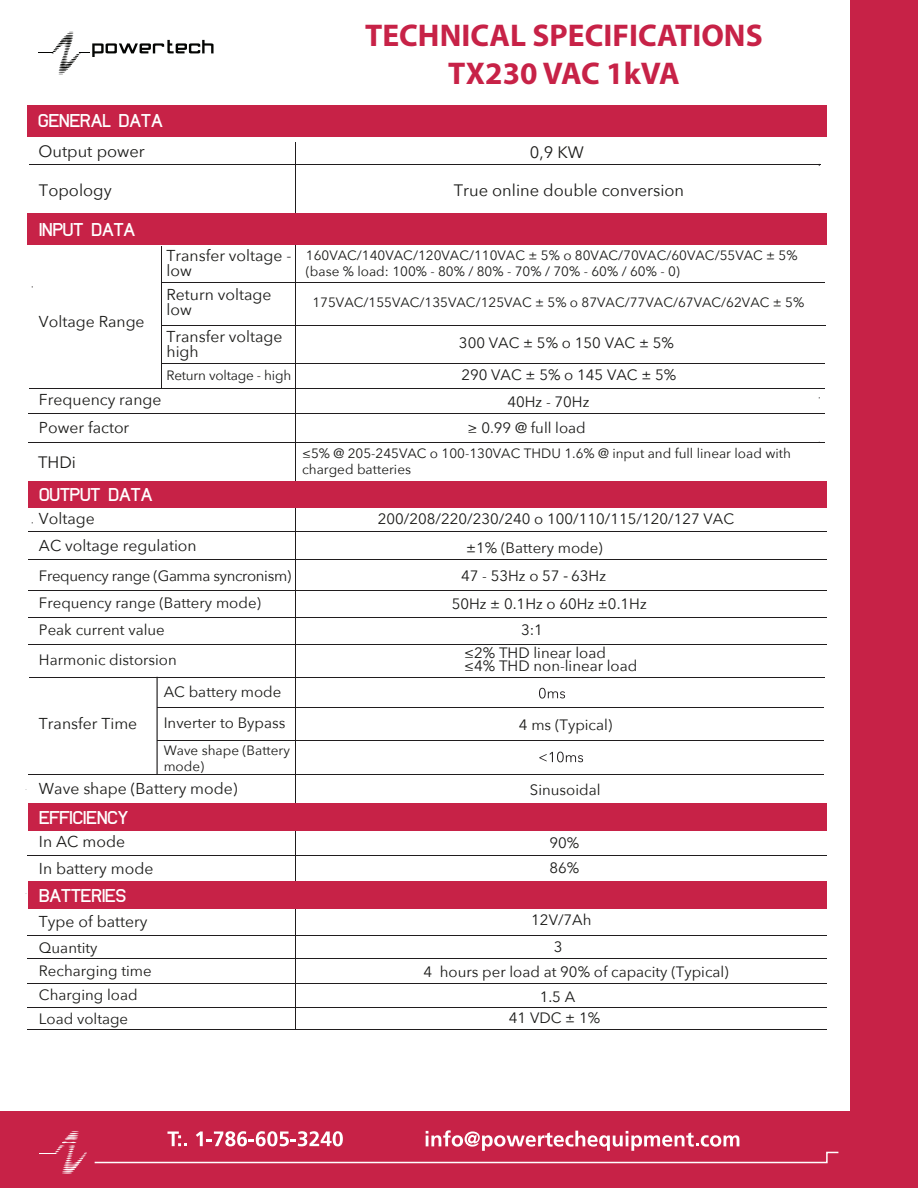
<style>
.page{position:relative;width:918px;height:1188px;background:#fff}
.page>*{position:absolute;margin:0;border:0;box-sizing:border-box;transform-origin:0 0}
.t1{font:700 31.5px/37.8px "Myriad Pro";color:#c72247;text-align:center}
.t2{font:16.5px "Avenir Next";color:#1a1a18}
.t3{font:700 16.2px "New Media";color:#fff}
.t4{font:15.75px/15px "Avenir Next";color:#1a1a18}
.t5{font:15px/27px "Avenir Next";color:#1a1a18}
.t6{font:13.5px/16.2px "Avenir Next";color:#1a1a18}
.s1{font-family:"Myriad Pro"}
</style>
<div class="page">
<hr style="left:295px;top:142px;width:1px;height:888px;background:#201d1e">
<hr style="left:29px;top:532px;width:798px;height:1px;background:#201d1e">
<hr style="left:29px;top:559px;width:798px;height:1px;background:#201d1e">
<hr style="left:29px;top:590px;width:798px;height:1px;background:#201d1e">
<hr style="left:29px;top:617px;width:798px;height:1px;background:#201d1e">
<hr style="left:29px;top:644px;width:798px;height:1px;background:#201d1e">
<hr style="left:29px;top:677px;width:132px;height:1px;background:#201d1e">
<hr style="left:96px;top:677px;width:729px;height:1px;background:#201d1e">
<hr style="left:158px;top:708px;width:666px;height:1px;background:#201d1e">
<hr style="left:157px;top:740px;width:667px;height:1px;background:#201d1e">
<hr style="left:29px;top:774px;width:795px;height:1px;background:#201d1e">
<svg style="left:539px;top:688px;width:26px;height:11px"></svg>
<svg style="left:539px;top:752px;width:44px;height:10px"></svg>
<hr style="left:157px;top:677px;width:1px;height:98px;background:#201d1e">
<div style="left:28px;top:804px;width:799px;height:27px;background:#c72247"></div>
<div style="left:28px;top:881px;width:799px;height:28px;background:#c72247"></div>
<hr style="left:28px;top:855px;width:799px;height:1px;background:#201d1e">
<hr style="left:28px;top:935px;width:799px;height:1px;background:#201d1e">
<hr style="left:28px;top:983px;width:799px;height:1px;background:#201d1e">
<hr style="left:28px;top:958px;width:799px;height:1px;background:#201d1e">
<hr style="left:28px;top:1007px;width:799px;height:1px;background:#201d1e">
<hr style="left:28px;top:1029px;width:799px;height:1px;background:#201d1e">
<div style="left:28px;top:213px;width:799px;height:32px;background:#c72247"></div>
<div style="left:28px;top:105px;width:799px;height:32px;background:#c72247"></div>
<div style="left:28px;top:481px;width:799px;height:26px;background:#c72247"></div>
<div style="left:850px;top:0;width:68px;height:1188px;background:#c72247"></div>
<hr style="left:29px;top:164px;width:132px;height:1px;background:#201d1e">
<hr style="left:162px;top:164px;width:133px;height:1px;background:#201d1e">
<hr style="left:296px;top:164px;width:525px;height:1px;background:#201d1e">
<hr style="left:162px;top:282px;width:663px;height:1px;background:#201d1e">
<hr style="left:162px;top:325px;width:663px;height:1px;background:#201d1e">
<hr style="left:162px;top:363px;width:663px;height:1px;background:#201d1e">
<hr style="left:161px;top:247px;width:1px;height:142px;background:#201d1e">
<hr style="left:29px;top:388px;width:796px;height:1px;background:#201d1e">
<hr style="left:28px;top:413px;width:796px;height:1px;background:#201d1e">
<hr style="left:28px;top:442px;width:796px;height:1px;background:#201d1e">
<div style="left:0;top:1111px;width:918px;height:77px;background:#c72247"></div>
<svg style="left:39px;top:1131px;width:48px;height:43px"></svg>
<svg style="left:94px;top:1130px;width:745px;height:34px"></svg>
<svg style="left:38px;top:32px;width:176px;height:43px"></svg>
<h1 class="t1" style="left:365px;top:15px;width:399px">TECHNICAL SPECIFICATIONS<br>TX230 VAC 1kVA</h1>
<p class="t3" style="left:38px;top:109px;width:126px">GENERAL DATA</p>
<p class="t2" style="left:38px;top:141px;width:108px">Output power</p>
<p class="t2" style="left:103px;top:181px;width:14px">ía</p>
<p class="t2" style="left:39px;top:181px;width:74px">Topology</p>
<p class="t3" style="left:39px;top:218px;width:98px">INPUT DATA</p>
<p class="t4" style="left:39px;top:314px;width:107px">Voltage Range</p>
<p class="t4" style="left:166px;top:248px;width:127px">Transfer voltage - low</p>
<p class="t4" style="left:166px;top:287px;width:106px">Return voltage low</p>
<p class="t4" style="left:166px;top:330px;width:118px">Transfer voltage high</p>
<p class="t6" style="left:166px;top:367px;width:126px">Return voltage - high</p>
<p class="t4" style="left:39px;top:385px;width:124px;line-height:28.5px">Frequency range<br>Power factor</p>
<p class="t2" style="left:38px;top:452px;width:39px">THDi</p>
<p class="t3" style="left:39px;top:483px;width:115px">OUTPUT DATA</p>
<p class="t4" style="left:39px;top:511px;width:57px">Voltage</p>
<p class="t4" style="left:39px;top:538px;width:159px">AC voltage regulation</p>
<p class="t5" style="left:39px;top:562px;width:254px">Frequency range (Gamma syncronism)<br>Frequency range (Battery mode)<br>Peak current value</p>
<p class="t5" style="left:39px;top:646px;width:139px">Harmonic distorsion</p>
<p class="t4" style="left:39px;top:716px;width:100px">Transfer Time</p>
<p class="t5" style="left:164px;top:676px;width:123px;line-height:30.8px">AC battery mode<br>Inverter to Bypass</p>
<p class="t6" style="left:164px;top:742px;width:128px">Wave shape (Battery mode)</p>
<p class="t2" style="left:530px;top:142px;width:55px">0,9 KW</p>
<p class="t2" style="left:454px;top:181px;width:232px">True online double conversion</p>
<p class="t6" style="left:306px;top:247px;width:493px">160VAC/140VAC/120VAC/110VAC ± 5% o 80VAC/70VAC/60VAC/55VAC ± 5% (base % load: 100% - 80% / 80% - 70% / 70% - 60% / 60% - 0)</p>
<p class="t6" style="left:312px;top:295px;width:493px">175VAC/155VAC/135VAC/125VAC ± 5% o 87VAC/77VAC/67VAC/62VAC ± 5%</p>
<p class="t5" style="left:459px;top:327px;width:219px;line-height:32px">300 VAC ± 5% o 150 VAC ± 5%<br>290 VAC ± 5% o 145 VAC ± 5%</p>
<p class="t5" style="left:468px;top:389px;width:123px;line-height:26.1px;text-align:right">40Hz - 70Hz<br>≥ 0.99 @ full load</p>
<p class="t6" style="left:302px;top:445px;width:490px">≤5% @ 205-245VAC o 100-130VAC THDU 1.6% @ input and full linear load with charged batteries</p>
<p class="t5" style="left:466px;top:503px;width:269px;line-height:29.7px;text-indent:-88px">200/208/220/230/240 o 100/110/115/120/127 VAC ±1% (Battery mode)</p>
<p class="t5" style="left:452px;top:561px;width:196px;line-height:28.5px;text-indent:9px">47 - 53Hz o 57 <span class="s1">-</span> 63Hz<br>50Hz ± 0.1Hz o 60Hz ±0.1Hz</p>
<p class="t5" style="left:464px;top:646px;width:175px;line-height:13.5px">≤2% THD linear load ≤4% THD non-linear load</p>
<p class="t5" style="left:521px;top:616px;width:23px">3:1</p>
<p class="t5" style="left:519px;top:711px;width:95px">4 ms (Typical)</p>
<p class="t4" style="left:39px;top:781px;width:200px">Wave shape (Battery mode)</p>
<p class="t4" style="left:39px;top:829px;width:116px;line-height:26.2px">In AC mode<br>In battery mode</p>
<p class="t4" style="left:39px;top:914px;width:110px">Type of battery</p>
<p class="t5" style="left:530px;top:776px;width:72px">Sinusoidal</p>
<p class="t3" style="left:39px;top:806px;width:91px">EFFICIENCY</p>
<p class="t5" style="left:549px;top:831px;width:31px;line-height:24.8px">90%<br>86%</p>
<p class="t3" style="left:39px;top:884px;width:89px">BATTERIES</p>
<p class="t5" style="left:531px;top:906px;width:62px">12V/7Ah</p>
<p class="t5" style="left:540px;top:959px;width:191px;line-height:25.2px;text-indent:-116px">4 hours per load at 90% of capacity (Typical)<br>1.5 A</p>
<p class="t5" style="left:509px;top:1004px;width:93px">41 VDC ± 1%</p>
<p class="t5" style="left:39px;top:934px;width:60px">Quantity</p>
<p class="t5" style="left:554px;top:933px;width:10px">3</p>
<p class="t5" style="left:39px;top:960px;width:114px;line-height:23.2px">Recharging time<br>Charging load</p>
<p class="t5" style="left:39px;top:1006px;width:91px">Load voltage</p>
</div>
